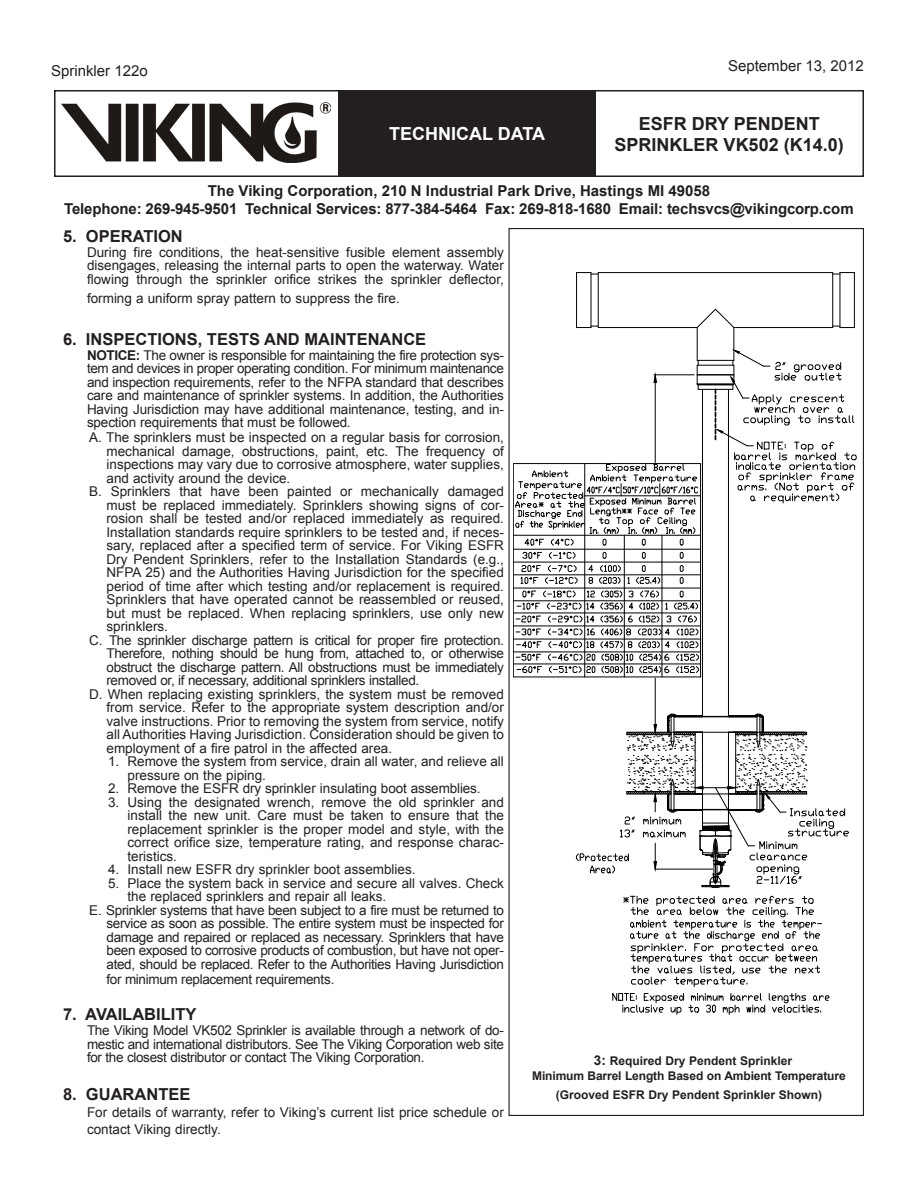
<style>
.page{position:relative;width:918px;height:1188px;background:#fff}
.page>*{position:absolute;margin:0;border:0;box-sizing:border-box;transform-origin:0 0}
.t1{font:700 18px/21.6px "Arial";color:#231f20;text-align:center}
.t2{font:700 18px "Arial";color:#fff}
.Heading{font:700 16.5px "Arial";color:#231f20}
.t3{font:700 15px/18px "Arial";letter-spacing:-.01em;color:#231f20;text-align:center}
.Left_Page_Number{font:15px "Arial";color:#231f20}
.Steps_1{font:13.5px/13.5px "Arial";color:#231f20;text-align:justify}
.Body_Text{font:13.5px/13.5px "Arial";color:#231f20;text-align:justify}
.Steps_2{font:13.5px/13.5px "Arial";color:#231f20}
.Steps_1-2{font:13.5px "Arial";letter-spacing:-.025em;color:#231f20}
.Center_-_Bold{font:700 12px/15px "Arial";letter-spacing:-.01em;color:#231f20}
.s1{font-weight:700}
.s2{font-size:13.5px}
</style>
<div class="page">
<div style="left:54px;top:90px;width:810px;height:87px;border:2px solid #231f20"></div>
<div style="left:338px;top:91px;width:258px;height:85px;background:#231f20"></div>
<img style="left:62px;top:102px;width:268px;height:60px">
<hr style="left:598px;top:272px;width:235px;height:1px;background:#000">
<svg style="left:833px;top:272px;width:21px;height:3px"></svg>
<svg style="left:577px;top:272px;width:21px;height:3px"></svg>
<svg style="left:833px;top:326px;width:21px;height:2px"></svg>
<hr style="left:734px;top:327px;width:99px;height:1px;background:#000">
<hr style="left:598px;top:327px;width:99px;height:1px;background:#000">
<svg style="left:577px;top:326px;width:21px;height:2px"></svg>
<hr style="left:697px;top:360px;width:37px;height:1px;background:#000">
<hr style="left:697px;top:365px;width:37px;height:1px;background:#000">
<hr style="left:697px;top:375px;width:37px;height:1px;background:#000">
<hr style="left:698px;top:384px;width:35px;height:1px;background:#000">
<hr style="left:698px;top:385px;width:35px;height:1px;background:#000">
<hr style="left:698px;top:389px;width:35px;height:1px;background:#000">
<hr style="left:854px;top:273px;width:1px;height:55px;background:#000">
<hr style="left:840px;top:273px;width:1px;height:55px;background:#000">
<hr style="left:832px;top:273px;width:1px;height:55px;background:#000">
<hr style="left:734px;top:328px;width:1px;height:32px;background:#000">
<hr style="left:728px;top:389px;width:1px;height:328px;background:#000">
<hr style="left:702px;top:389px;width:1px;height:328px;background:#000">
<hr style="left:697px;top:328px;width:1px;height:32px;background:#000">
<hr style="left:598px;top:273px;width:1px;height:55px;background:#000">
<hr style="left:591px;top:273px;width:1px;height:55px;background:#000">
<hr style="left:576px;top:273px;width:1px;height:55px;background:#000">
<svg style="left:696px;top:360px;width:3px;height:29px"></svg>
<svg style="left:697px;top:308px;width:37px;height:20px"></svg>
<hr style="left:654px;top:375px;width:40px;height:1px;background:#000">
<hr style="left:655px;top:376px;width:1px;height:86px;background:#000">
<hr style="left:655px;top:678px;width:1px;height:54px;background:#000">
<svg style="left:653px;top:374px;width:4px;height:9px"></svg>
<svg style="left:715px;top:350px;width:141px;height:153px"></svg>
<svg style="left:612px;top:993px;width:5px;height:8px"></svg>
<div style="left:618px;top:993px;width:5px;height:8px;border:1px solid #000"></div>
<svg style="left:623px;top:993px;width:207px;height:22px"></svg>
<svg style="left:623px;top:896px;width:199px;height:91px"></svg>
<svg style="left:576px;top:714px;width:273px;height:174px"></svg>
<svg style="left:513px;top:463px;width:188px;height:215px"></svg>
<p class="Left_Page_Number" style="left:51px;top:61px;width:98px">Sprinkler 122o</p>
<h1 class="t2" style="left:389px;top:121px;width:157px">TECHNICAL DATA</h1>
<p class="Left_Page_Number" style="left:728px;top:56px;width:137px">September 13, 2012</p>
<h1 class="t1" style="left:615px;top:113px;width:231px">esfr dry pendent sprinkler Vk502 (k14.0)</h1>
<p class="t3" style="left:64px;top:182px;width:791px">The Viking Corporation, 210 N Industrial Park Drive, Hastings MI 49058<br>Telephone: 269-945-9501 Technical Services: 877-384-5464 Fax: 269-818-1680 Email: techsvcs@vikingcorp.com</p>
<p class="Heading" style="left:63px;top:225px;width:121px">5. Operation</p>
<p class="Body_Text" style="left:87px;top:245px;width:419px">During fire conditions, the heat-sensitive fusible element assembly disengages, releasing the internal parts to open the waterway. Water flowing through the sprinkler orifice strikes the sprinkler deflector,</p>
<p class="Body_Text" style="left:87px;top:292px;width:314px">forming a uniform spray pattern to suppress the fire.</p>
<p class="Heading" style="left:63px;top:328px;width:365px">6. inspections, tests and maintenance</p>
<p class="Body_Text" style="left:87px;top:348px;width:418px"><span class="s1">NOTICE:</span> The owner is responsible for maintaining the fire protection sys&shy;tem and devices in proper operating condition. For minimum maintenance and inspection requirements, refer to the NFPA standard that describes care and maintenance of sprinkler systems. In addition, the Authorities Having Jurisdiction may have additional maintenance, testing, and in&shy;spection requirements that must be followed.</p>
<p class="Steps_1" style="left:106px;top:431px;width:399px;text-indent:-17px">A. The sprinklers must be inspected on a regular basis for corrosion, mechanical damage, obstructions, paint, etc. The frequency of inspections may vary due to corrosive atmosphere, water supplies, and activity around the device.</p>
<p class="Steps_1" style="left:106px;top:485px;width:399px;text-indent:-17px">B. Sprinklers that have been painted or mechanically damaged must be replaced immediately. Sprinklers showing signs of cor&shy;rosion shall be tested and/or replaced immediately as required.<br>Installation standards require sprinklers to be tested and, if neces&shy;sary, replaced after a specified term of service. For Viking ESFR Dry Pendent Sprinklers, refer to the Installation Standards (e.g., NFPA 25) and the Authorities Having Jurisdiction for the specified period of time after which testing and/or replacement is required.<br>Sprinklers that have operated cannot be reassembled or reused, but must be replaced. When replacing sprinklers, use only new sprinklers.</p>
<p class="Steps_1" style="left:106px;top:634px;width:399px;text-indent:-17px">C. The sprinkler discharge pattern is critical for proper fire protection.<br>Therefore, nothing should be hung from, attached to, or otherwise obstruct the discharge pattern. All obstructions must be immediately removed or, if necessary, additional sprinklers installed.</p>
<p class="Steps_1" style="left:106px;top:688px;width:399px;text-indent:-17px">D. When replacing existing sprinklers, the system must be removed from service. Refer to the appropriate system description and/or valve instructions. Prior to removing the system from service, notify all Authorities Having Jurisdiction. Consideration should be given to employment of a fire patrol in the affected area.</p>
<p class="Steps_2" style="left:128px;top:755px;width:378px;text-indent:-20px">1. Remove the system from service, drain all water, and relieve all pressure on the piping.</p>
<p class="Steps_2" style="left:108px;top:782px;width:374px">2. Remove the ESFR dry sprinkler insulating boot assemblies.</p>
<p class="Steps_2" style="left:128px;top:796px;width:378px;text-align:justify;text-indent:-20px">3. Using the designated wrench, remove the old sprinkler and install the new unit. Care must be taken to ensure that the replacement sprinkler is the proper model and style, with the correct orifice size, temperature rating, and response charac&shy;teristics.</p>
<p class="Steps_2" style="left:108px;top:863px;width:309px">4. Install new ESFR dry sprinkler boot assemblies.</p>
<p class="Steps_2" style="left:128px;top:877px;width:378px;text-indent:-20px">5. Place the system back in service and secure all valves. Check the replaced sprinklers and repair all leaks.</p>
<p class="Steps_1" style="left:106px;top:904px;width:399px;text-indent:-17px">E. Sprinkler systems that have been subject to a fire must be returned to service as soon as possible. The entire system must be inspected for damage and repaired or replaced as necessary. Sprinklers that have been exposed to corrosive products of combustion, but have not oper&shy;ated, should be replaced. Refer to the Authorities Having Jurisdiction</p>
<p class="Steps_1-2" style="left:106px;top:970px;width:229px">for minimum replacement requirements.</p>
<p class="Heading" style="left:63px;top:1003px;width:35px">7. ava</p>
<p class="Heading" style="left:118px;top:1003px;width:80px">ilability</p>
<p class="Body_Text" style="left:87px;top:1024px;width:418px">The Viking Model VK502 Sprinkler is available through a network of do&shy;mestic and international distributors. See The Viking Corporation web site for the closest distributor or contact The Viking Corporation.</p>
<p class="Heading" style="left:63px;top:1083px;width:129px">8. Guarantee</p>
<p class="Body_Text" style="left:87px;top:1105px;width:418px;line-height:16.2px">For details of warranty, refer to Viking’s current list price schedule or contact Viking directly.</p>
<p class="Center_-_Bold" style="left:532px;top:1054px;width:315px;text-indent:62px"><span class="s2">3:</span> Required Dry Pendent Sprinkler<br>Minimum Barrel Length Based on Ambient Temperature</p>
<p class="Center_-_Bold" style="left:556px;top:1087px;width:66px">(Grooved ESFR</p>
<p class="Center_-_Bold" style="left:648px;top:1087px;width:175px">Dry Pendent Sprinkler Shown)</p>
</div>
